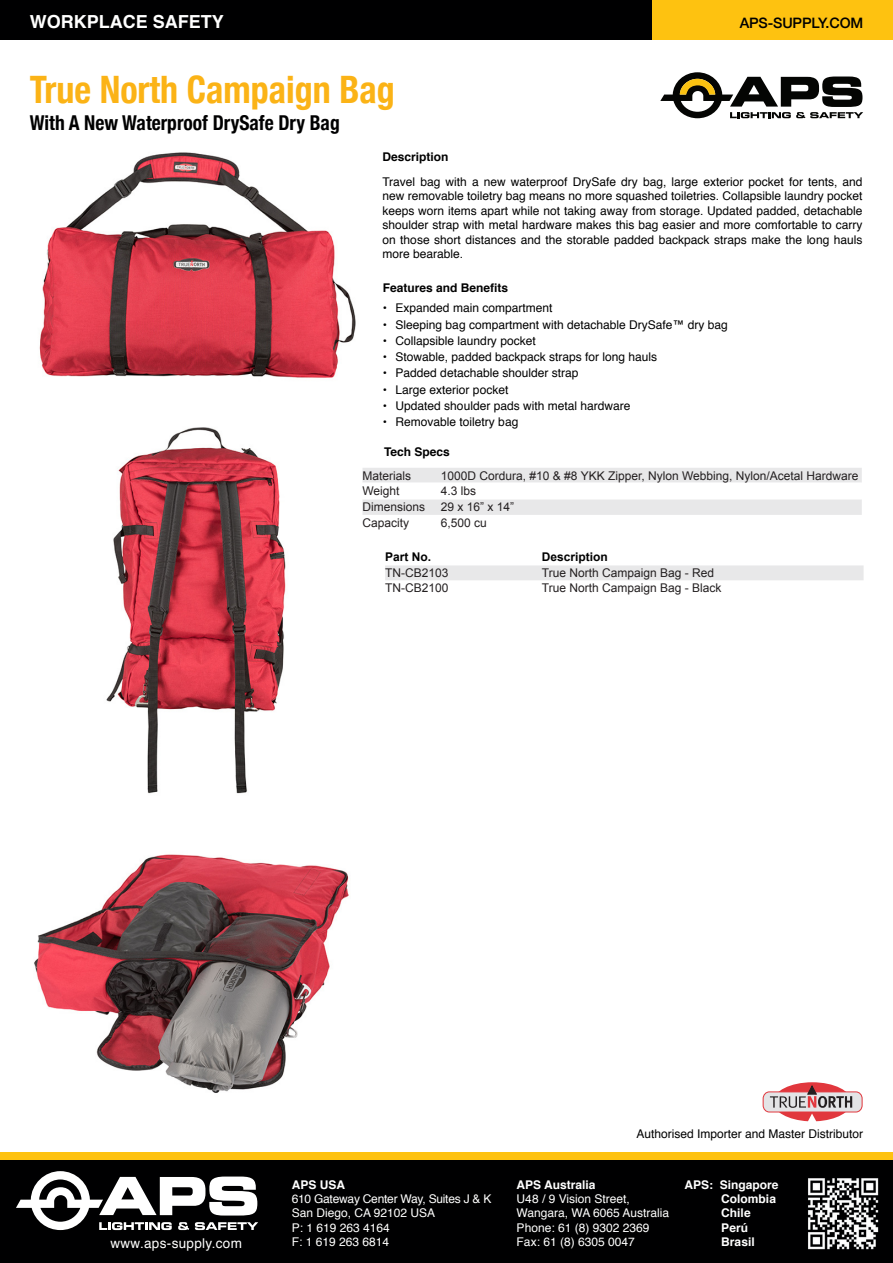
<style>
.page{position:relative;width:893px;height:1263px;background:#fff}
.page>*{position:absolute;margin:0;border:0;box-sizing:border-box;transform-origin:0 0}
.t1{font:700 condensed 37.8px "Helvetica Neue";color:#fbb316;scale:.95 1}
.t2{font:700 condensed 20.4px "Helvetica Neue";color:#000001;scale:.95 1}
.t3{font:700 18px "Helvetica";color:#fff}
.t4{font:500 14.4px "Helvetica Neue";letter-spacing:-.01em;color:#000001}
.t5{font:13.5px "Helvetica";letter-spacing:.025em;color:#fff}
.t6{font:12px/14.4px "Helvetica";color:#000001;text-align:justify}
.t7{font:12px "Arial";color:#231f20}
.t8{font:12px/14.4px "Helvetica";color:#fff}
.t9{font:700 12px/14.4px "Helvetica";color:#fff}
.t10{font:700 12px "Helvetica";color:#000001}
.t11{font:700 12px "Arial";color:#000001}
</style>
<div class="page">
<div style="left:0;top:0;width:652px;height:39px;background:#000001"></div>
<div style="left:652px;top:0;width:241px;height:39px;background:#fec210"></div>
<div style="left:0;top:1153px;width:893px;height:8px;background:#fec210"></div>
<div style="left:0;top:1161px;width:893px;height:102px;background:#000001"></div>
<img style="left:808px;top:1178px;width:71px;height:72px">
<svg style="left:16px;top:1171px;width:242px;height:59px"></svg>
<svg style="left:660px;top:72px;width:203px;height:46px"></svg>
<svg style="left:362px;top:468px;width:500px;height:47px"></svg>
<div style="left:763px;top:1092px;width:99px;height:20px;background:#e3e4e6;border-radius:6px"></div>
<div style="left:763px;top:1092px;width:99px;height:20px;border:1px solid #e1373d;border-radius:6px"></div>
<svg style="left:770px;top:1082px;width:82px;height:39px"></svg>
<div style="left:385px;top:565px;width:479px;height:15px;background:#e8e8e9"></div>
<img style="left:39px;top:152px;width:317px;height:226px">
<img style="left:106px;top:427px;width:180px;height:367px">
<img style="left:34px;top:854px;width:315px;height:239px">
<p class="t3" style="left:30px;top:7px;width:196px">WORKPLACE SAFETY</p>
<p class="t1" style="left:30px;top:58px;width:386px">True North Campaign Bag</p>
<p class="t2" style="left:30px;top:106px;width:328px">With A New Waterproof DrySafe Dry Bag</p>
<p class="t10" style="left:382px;top:147px;width:68px">Description</p>
<p class="t4" style="left:740px;top:12px;width:125px">APS-SUPPLY.COM</p>
<p class="t6" style="left:382px;top:175px;width:482px">Travel bag with a new waterproof DrySafe dry bag, large exterior pocket for tents, and new removable toiletry bag means no more squashed toiletries. Collapsible laundry pocket keeps worn items apart while not taking away from storage. Updated padded, detachable shoulder strap with metal hardware makes this bag easier and more comfortable to carry on those short distances and the storable padded backpack straps make the long hauls more bearable.</p>
<p class="t10" style="left:383px;top:278px;width:127px">Features and Benefits</p>
<p class="t6" style="left:383px;top:301px;width:171px">• Expanded main compartment</p>
<p class="t6" style="left:383px;top:317px;width:346px">• Sleeping bag compartment with detachable DrySafe™ dry bag</p>
<p class="t6" style="left:383px;top:334px;width:154px">• Collapsible laundry pocket</p>
<p class="t6" style="left:383px;top:350px;width:276px">• Stowable, padded backpack straps for long hauls</p>
<p class="t6" style="left:383px;top:366px;width:197px">• Padded detachable shoulder strap</p>
<p class="t6" style="left:383px;top:382px;width:127px">• Large exterior pocket</p>
<p class="t6" style="left:383px;top:399px;width:249px">• Updated shoulder pads with metal hardware</p>
<p class="t6" style="left:383px;top:415px;width:137px">• Removable toiletry bag</p>
<p class="t10" style="left:384px;top:442px;width:67px">Tech Specs</p>
<p class="t7" style="left:362px;top:467px;width:50px">Materials</p>
<p class="t7" style="left:441px;top:467px;width:419px">1000D Cordura, #10 &amp; #8 YKK Zipper, Nylon Webbing, Nylon/Acetal Hardware</p>
<p class="t7" style="left:362px;top:483px;width:39px">Weight</p>
<p class="t7" style="left:441px;top:483px;width:37px">4.3 lbs</p>
<p class="t7" style="left:362px;top:499px;width:64px">Dimensions</p>
<p class="t7" style="left:441px;top:499px;width:75px">29 x 16” x 14”</p>
<p class="t7" style="left:362px;top:515px;width:48px">Capacity</p>
<p class="t7" style="left:441px;top:515px;width:48px">6,500 cu</p>
<p class="t11" style="left:385px;top:549px;width:48px">Part No.</p>
<p class="t11" style="left:542px;top:549px;width:68px">Description</p>
<p class="t7" style="left:385px;top:565px;width:65px">TN-CB2103</p>
<p class="t7" style="left:542px;top:565px;width:174px">True North Campaign Bag - Red</p>
<p class="t7" style="left:385px;top:580px;width:65px">TN-CB2100</p>
<p class="t7" style="left:542px;top:580px;width:181px">True North Campaign Bag - Black</p>
<p class="t5" style="left:110px;top:1233px;width:133px">www.aps-supply.com</p>
<p class="t9" style="left:292px;top:1177px;width:55px">APS USA</p>
<p class="t8" style="left:292px;top:1192px;width:201px">610 Gateway Center Way, Suites J &amp; K<br>San Diego, CA 92102 USA<br>P: 1 619 263 4164<br>F: 1 619 263 6814</p>
<p class="t6" style="left:636px;top:1127px;width:228px">Authorised Importer and Master Distributor</p>
<p class="t9" style="left:517px;top:1177px;width:80px">APS Australia</p>
<p class="t8" style="left:517px;top:1192px;width:154px">U48 / 9 Vision Street,<br>Wangara, WA 6065 Australia<br>Phone: 61 (8) 9302 2369<br>Fax: 61 (8) 6305 0047</p>
<p class="t9" style="left:721px;top:1177px;width:59px;text-indent:-37px">APS: Singapore<br>Colombia<br>Chile<br>Perú<br>Brasil</p>
</div>
